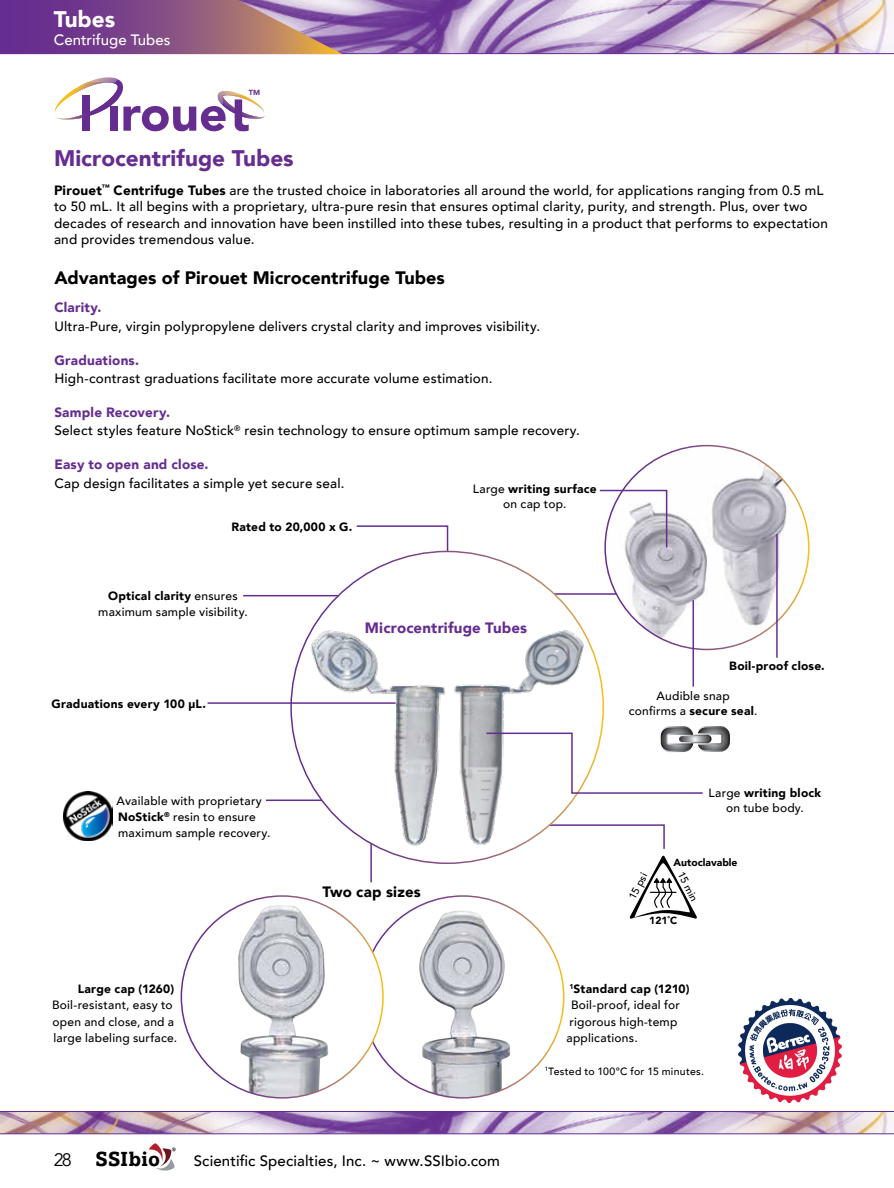
<style>
.page{position:relative;width:894px;height:1188px;background:#fff}
.page>*{position:absolute;margin:0;border:0;box-sizing:border-box;transform-origin:0 0}
.t1{font:900 22.5px "Avenir";color:#662d91}
.t2{font:900 22.5px "Avenir";color:#fff}
.t3{font:900 20.55px "Siemens Slab";color:#000}
.t4{font:900 18px "Avenir";letter-spacing:.005em;color:#000}
.t5{font:500 15px "Avenir";letter-spacing:.01em;color:#000}
.t6{font:900 15px "Avenir";letter-spacing:.01em;color:#662d91}
.t7{font:500 15px "Avenir";color:#fff}
.t8{font:900 15px "Avenir";letter-spacing:.01em;color:#000}
.t9{font:500 13.5px/16.5px "Avenir";letter-spacing:.015em;color:#000}
.t10{font:900 13.5px "Avenir";letter-spacing:.015em;color:#662d91}
.t11{font:500 12px/16.4px "Avenir";letter-spacing:.02em;color:#000;text-align:center}
.t12{font:900 12px "Avenir";letter-spacing:.02em;color:#000}
.t13{font:500 10.5px "Avenir";letter-spacing:.025em;color:#000}
.t14{font:900 10.35px "Avenir";color:#000}
.t15{font:500 10.35px "Avenir";color:#000}
.t16{font:900 7.35px "Avenir";color:#662d91}
.t17{font:900 7.2px "Siemens Slab";color:#000}
.s1{font-weight:900}
.s2{font-weight:900;color:#662d91}
.s3{font-family:"Avenir";font-weight:400;font-size:18px}
.s4{font-size:19.5px}
</style>
<div class="page">
<svg style="left:149px;top:1143px;width:26px;height:28px"></svg>
<svg style="left:342px;top:0;width:551px;height:54px;background:#bba0c5"></svg>
<svg style="left:0;top:1111px;width:893px;height:23px;background:#b99cbf"></svg>
<svg style="left:0;top:0;width:342px;height:54px;background:#8d598a"></svg>
<hr style="left:266px;top:800px;width:67px;height:1px;background:#662d91">
<hr style="left:243px;top:595px;width:101px;height:1px;background:#662d91">
<svg style="left:356px;top:525px;width:93px;height:34px"></svg>
<hr style="left:370px;top:837px;width:2px;height:45px;background:#662d91">
<svg style="left:583px;top:824px;width:82px;height:25px"></svg>
<hr style="left:551px;top:593px;width:66px;height:2px;background:#662d91">
<div style="left:291px;top:551px;width:312px;height:312px;background:#fff;border-radius:50%"></div>
<img style="left:454px;top:628px;width:129px;height:219px">
<img style="left:306px;top:628px;width:139px;height:219px">
<img style="left:64px;top:792px;width:49px;height:49px">
<svg style="left:629px;top:856px;width:67px;height:63px"></svg>
<img style="left:605px;top:446px;width:203px;height:203px;border-radius:102px">
<hr style="left:692px;top:600px;width:1px;height:87px;background:#662d91">
<hr style="left:775px;top:534px;width:2px;height:124px;background:#662d91">
<svg style="left:599px;top:489px;width:69px;height:60px"></svg>
<img style="left:418px;top:911px;width:92px;height:185px">
<hr style="left:207px;top:702px;width:188px;height:2px;background:#662d91">
<svg style="left:484px;top:725px;width:246px;height:70px"></svg>
<img style="left:238px;top:905px;width:90px;height:193px">
<svg style="left:54px;top:77px;width:211px;height:54px"></svg>
<div style="left:111px;top:107px;width:7px;height:24px;background:#662d91"></div>
<img style="left:738px;top:999px;width:103px;height:103px">
<h1 class="t2" style="left:54px;top:0;width:63px">Tubes</h1>
<p class="t7" style="left:54px;top:27px;width:118px">Centrifuge Tubes</p>
<p class="t16" style="left:249px;top:86px;width:13px">TM</p>
<h1 class="t1" style="left:54px;top:139px;width:241px">Microcentrifuge Tubes</h1>
<p class="t9" style="left:54px;top:181px;width:775px"><span class="s1">Pirouet</span><sup>™</sup> <span class="s1">Centrifuge Tubes</span> are the trusted choice in laboratories all around the world, for applications ranging from 0.5 mL to 50 mL. It all begins with a proprietary, ultra-pure resin that ensures optimal clarity, purity, and strength. Plus, over two decades of research and innovation have been instilled into these tubes, resulting in a product that performs to expectation and provides tremendous value.</p>
<h3 class="t4" style="left:54px;top:262px;width:392px">Advantages of Pirouet Microcentrifuge Tubes</h3>
<p class="t10" style="left:54px;top:296px;width:48px">Clarity.</p>
<p class="t10" style="left:54px;top:348px;width:86px">Graduations.</p>
<p class="t9" style="left:54px;top:369px;width:439px">High-contrast graduations facilitate more accurate volume estimation.</p>
<p class="t9" style="left:54px;top:402px;width:527px;line-height:18.6px"><span class="s2">Sample Recovery.<br></span>Select styles feature NoStick<sup>®</sup> resin technology to ensure optimum sample recovery.</p>
<p class="t9" style="left:54px;top:317px;width:487px">Ultra-Pure, virgin polypropylene delivers crystal clarity and improves visibility.</p>
<p class="t10" style="left:54px;top:453px;width:156px">Easy to open and close.</p>
<p class="t9" style="left:54px;top:474px;width:291px">Cap design facilitates a simple yet secure seal.</p>
<p class="t12" style="left:231px;top:516px;width:122px">Rated to 20,000 x G.</p>
<p class="t11" style="left:472px;top:481px;width:125px;line-height:14.4px">Large <span class="s1">writing surface </span>on cap top.</p>
<p class="t11" style="left:98px;top:587px;width:151px"><span class="s1">Optical clarity</span> ensures maximum sample visibility.</p>
<p class="t6" style="left:365px;top:615px;width:164px">Microcentrifuge Tubes</p>
<p class="t12" style="left:51px;top:693px;width:156px">Graduations every 100 µL.</p>
<p class="t11" style="left:117px;top:792px;width:155px;text-align:left">Available with proprietary<br><span class="s1">NoStick</span><sup>®</sup> resin to ensure maximum sample recovery.</p>
<p class="t8" style="left:322px;top:879px;width:100px">Two cap sizes</p>
<p class="t12" style="left:729px;top:655px;width:97px">Boil-proof close.</p>
<p class="t11" style="left:628px;top:688px;width:130px;line-height:14.4px">Audible snap<br>confirms a <span class="s1">secure seal</span>.</p>
<p class="t11" style="left:708px;top:785px;width:114px;line-height:14.4px">Large <span class="s1">writing block </span>on tube body.</p>
<p class="t14" style="left:673px;top:853px;width:65px">Autoclavable</p>
<p class="t15" style="left:623px;top:894px;width:29px;rotate:-62deg">15 psi</p>
<p class="t15" style="left:688px;top:869px;width:33px;rotate:63deg">15 min</p>
<p class="t14" style="left:649px;top:912px;width:30px">121˚C</p>
<p class="t12" style="left:78px;top:978px;width:98px">Large cap (1260)</p>
<p class="t11" style="left:52px;top:996px;width:127px;text-align:left">Boil-resistant, easy to open and close, and a large labeling surface.</p>
<p class="t17" style="left:172px;top:1146px;width:6px">®</p>
<h2 class="t3" style="left:54px;top:1146px;width:108px"><span class="s3">28</span> SSI<span class="s4">bio</span></h2>
<p class="t5" style="left:194px;top:1148px;width:307px">Scientific Specialties, Inc. ~ www.SSIbio.com</p>
<p class="t12" style="left:569px;top:978px;width:121px"><sup>1</sup>Standard cap (1210)</p>
<p class="t11" style="left:570px;top:996px;width:110px">Boil-proof, ideal for</p>
<p class="t11" style="left:569px;top:1013px;width:109px">rigorous high-temp</p>
<p class="t11" style="left:566px;top:1029px;width:73px">applications.</p>
<p class="t13" style="left:544px;top:1062px;width:160px"><sup>1</sup>Tested to 100°C for 15 minutes.</p>
</div>
